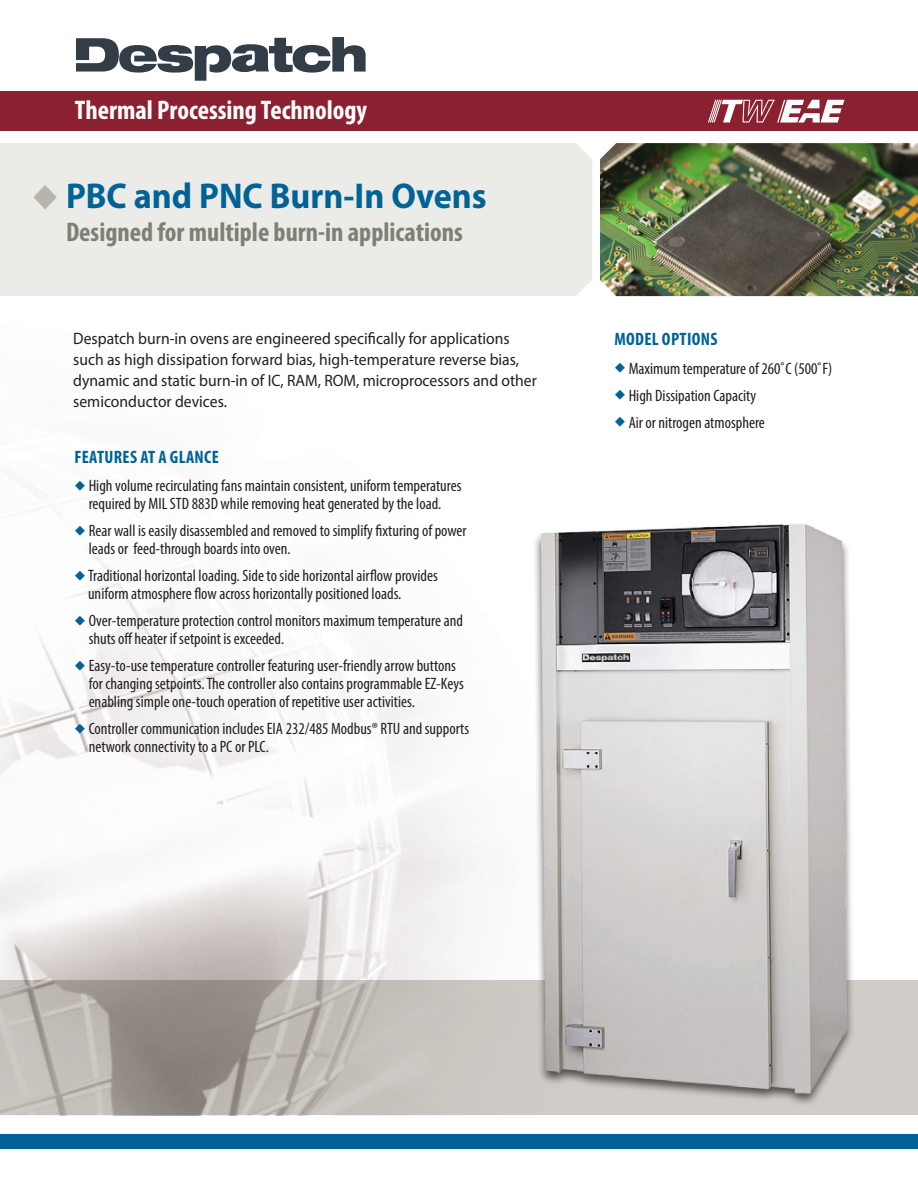
<style>
.page{position:relative;width:918px;height:1188px;background:#fff}
.page>*{position:absolute;margin:0;border:0;box-sizing:border-box;transform-origin:0 0}
.t1{font:700 36px "Myriad Pro";color:#016395;scale:.95 1}
.t2{font:700 condensed 27px "Myriad Pro";color:#7f7f73}
.t3{font:700 condensed 27px "Myriad Pro";color:#fff}
.t4{font:700 condensed 18px "Myriad Pro";letter-spacing:.02em;color:#016395}
.t5{font:condensed 16.5px/18px "Myriad Pro";color:#231f20}
.t6{font:16.5px/21px "Myriad Pro";color:#231f20;scale:.95 1}
.s1{color:#b6b4ad}
.s2{color:#016395}
</style>
<div class="page">
<img style="left:0;top:296px;width:704px;height:684px">
<div style="left:0;top:143px;width:592px;height:153px;background:#ebebe8"></div>
<svg style="left:0;top:980px;width:918px;height:135px;fill:#c4c1bc"></svg>
<img style="left:600px;top:143px;width:318px;height:153px">
<div style="left:0;top:1134px;width:918px;height:15px;background:#016395"></div>
<div style="left:533px;top:522px;width:322px;height:585px;background:#231f20;opacity:.75"></div>
<img style="left:541px;top:523px;width:307px;height:579px">
<svg style="left:76px;top:37px;width:290px;height:44px"></svg>
<div style="left:0;top:91px;width:918px;height:40px;background:#8b2031"></div>
<svg style="left:708px;top:100px;width:137px;height:23px"></svg>
<h2 class="t3" style="left:75px;top:93px;width:294px">Thermal Processing Technology</h2>
<h1 class="t1" style="left:31px;top:172px;width:481px"><span class="s1">◆</span> PBC and PNC Burn-In Ovens</h1>
<h2 class="t2" style="left:66px;top:215px;width:398px">Designed for multiple burn-in applications</h2>
<p class="t6" style="left:73px;top:328px;width:490px">Despatch burn-in ovens are engineered specifically for applications such as high dissipation forward bias, high-temperature reverse bias, dynamic and static burn-in of IC, RAM, ROM, microprocessors and other semiconductor devices.</p>
<p class="t4" style="left:74px;top:446px;width:146px">FEATURES AT A GLANCE</p>
<p class="t5" style="left:74px;top:477px;width:389px;text-align:center"><span class="s2">◆</span> High volume recirculating fans maintain consistent, uniform temperatures required by MIL STD 883D while removing heat generated by the load.</p>
<p class="t5" style="left:89px;top:522px;width:380px;text-indent:-14px"><span class="s2">◆</span> Rear wall is easily disassembled and removed to simplify fixturing of power leads or feed-through boards into oven.</p>
<p class="t5" style="left:88px;top:567px;width:351px;text-indent:-14px"><span class="s2">◆</span> Traditional horizontal loading. Side to side horizontal airflow provides uniform atmosphere flow across horizontally positioned loads.</p>
<p class="t5" style="left:89px;top:612px;width:376px;text-indent:-14px"><span class="s2">◆</span> Over-temperature protection control monitors maximum temperature and shuts off heater if setpoint is exceeded.</p>
<p class="t5" style="left:89px;top:657px;width:377px;text-indent:-14px"><span class="s2">◆</span> Easy-to-use temperature controller featuring user-friendly arrow buttons for changing setpoints. The controller also contains programmable EZ-Keys enabling simple one-touch operation of repetitive user activities.</p>
<p class="t5" style="left:89px;top:720px;width:382px;text-indent:-14px"><span class="s2">◆</span> Controller communication includes EIA 232/485 Modbus® RTU and supports network connectivity to a PC or PLC.</p>
<p class="t4" style="left:614px;top:328px;width:105px">MODEL OPTIONS</p>
<p class="t5" style="left:614px;top:359px;width:219px"><span class="s2">◆</span> Maximum temperature of 260˚C (500˚F)</p>
<p class="t5" style="left:614px;top:386px;width:143px"><span class="s2">◆</span> High Dissipation Capacity</p>
<p class="t5" style="left:614px;top:413px;width:152px"><span class="s2">◆</span> Air or nitrogen atmosphere</p>
</div>
